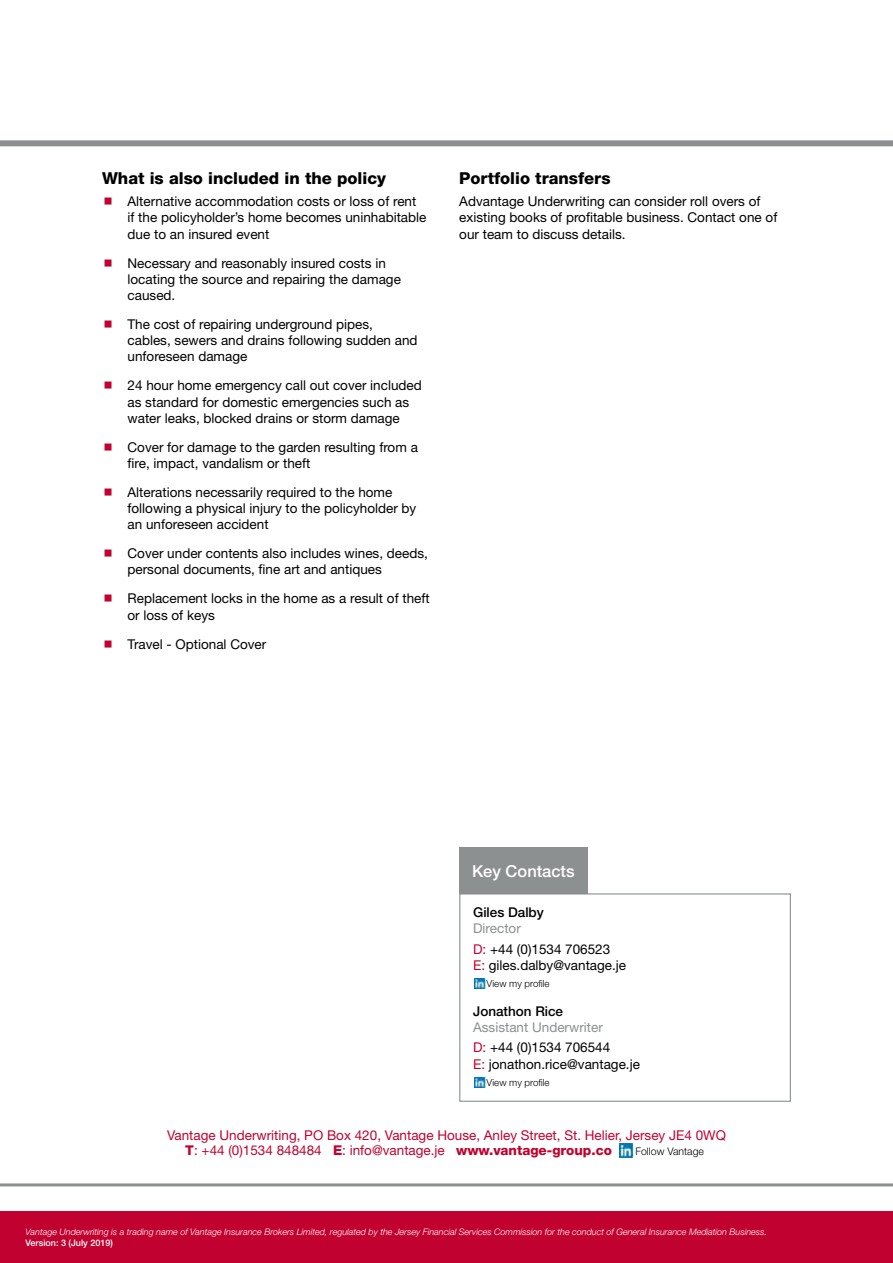
<style>
.page{position:relative;width:893px;height:1263px;background:#fff}
.page>*{position:absolute;margin:0;border:0;box-sizing:border-box;transform-origin:0 0}
.t1{font:800 16.5px "Helvetica Neue LT Std";color:#000}
.t2{font:500 16.5px "Helvetica Neue LT Std";color:#fff}
.t3{font:13.5px/16.2px "Helvetica Neue LT Std";color:#000}
.t4{font:13.5px/15px "Helvetica Neue LT Std";color:#c10230}
.t5{font:13.5px/20.4px "Helvetica Neue LT Std";color:#8c9091}
.t6{font:500 13.5px "Helvetica Neue LT Std";color:#000}
.t7{font:300 10.5px "Helvetica Neue LT Std";color:#000}
.t8{font:300 9.75px "Helvetica Neue LT Std";color:#000}
.t9{font:italic 300 9px "Helvetica Neue LT Std";color:#fff}
.t10{font:500 9px "Helvetica Neue LT Std";color:#fff}
.s1{color:#8c9091}
.s2{color:#c10230}
.s3{color:#000}
.s4{font-weight:800}
</style>
<div class="page">
<div style="left:0;top:140px;width:893px;height:6px;background:#8c9091"></div>
<hr style="left:0;top:1183px;width:893px;height:3px;background:#8c9091">
<div style="left:0;top:1212px;width:893px;height:51px;background:#c10230"></div>
<img style="left:619px;top:1143px;width:15px;height:14px">
<svg style="left:459px;top:893px;width:332px;height:209px"></svg>
<div style="left:459px;top:848px;width:129px;height:46px;background:#8c9091"></div>
<svg style="left:474px;top:979px;width:11px;height:10px"></svg>
<svg style="left:474px;top:1077px;width:11px;height:10px"></svg>
<p class="t1" style="left:102px;top:168px;width:285px">What is also included in the policy</p>
<p class="t3" style="left:128px;top:193px;width:300px">Alternative accommodation costs or loss of rent if the policyholder’s home becomes uninhabitable due to an insured event</p>
<p class="t3" style="left:128px;top:254px;width:275px">Necessary and reasonably insured costs in locating the source and repairing the damage caused.</p>
<p class="t3" style="left:128px;top:316px;width:292px">The cost of repairing underground pipes, cables, sewers and drains following sudden and unforeseen damage</p>
<p class="t3" style="left:128px;top:377px;width:296px">24 hour home emergency call out cover included as standard for domestic emergencies such as water leaks, blocked drains or storm damage</p>
<p class="t3" style="left:128px;top:439px;width:292px">Cover for damage to the garden resulting from a fire, impact, vandalism or theft</p>
<p class="t3" style="left:128px;top:484px;width:290px">Alterations necessarily required to the home following a physical injury to the policyholder by an unforeseen accident</p>
<p class="t3" style="left:128px;top:545px;width:302px">Cover under contents also includes wines, deeds, personal documents, fine art and antiques</p>
<p class="t3" style="left:128px;top:590px;width:304px">Replacement locks in the home as a result of theft or loss of keys</p>
<p class="t3" style="left:128px;top:635px;width:140px">Travel - Optional Cover</p>
<p class="t1" style="left:459px;top:168px;width:153px">Portfolio transfers</p>
<p class="t3" style="left:459px;top:193px;width:320px">Advantage Underwriting can consider roll overs of existing books of profitable business. Contact one of our team to discuss details.</p>
<p class="t2" style="left:472px;top:861px;width:104px">Key Contacts</p>
<p class="t6" style="left:473px;top:904px;width:72px">Giles Dalby</p>
<p class="t3" style="left:473px;top:918px;width:139px;line-height:20.4px"><span class="s1">Director<br></span><span class="s2">D:</span> +44 (0)1534 706523</p>
<p class="t3" style="left:473px;top:957px;width:155px"><span class="s2">E:</span> giles.dalby@vantage.je</p>
<p class="t6" style="left:473px;top:1003px;width:92px">Jonathon Rice</p>
<p class="t5" style="left:473px;top:1017px;width:139px">Assistant Underwriter<br><span class="s2">D:</span> <span class="s3">+44 (0)1534 706544</span></p>
<p class="t3" style="left:473px;top:1055px;width:168px"><span class="s2">E:</span> jonathon.rice@vantage.je</p>
<p class="t8" style="left:487px;top:978px;width:65px">View my profile</p>
<p class="t8" style="left:487px;top:1076px;width:65px">View my profile</p>
<p class="t4" style="left:185px;top:1128px;width:542px;text-indent:-18px">Vantage Underwriting, PO Box 420, Vantage House, Anley Street, St. Helier, Jersey JE4 0WQ<br><span class="s4">T</span>: +44 (0)1534 848484 <span class="s4">E</span>: info@vantage.je <span class="s4">www.vantage-group.co</span></p>
<p class="t7" style="left:635px;top:1145px;width:70px">Follow Vantage</p>
<p class="t9" style="left:26px;top:1226px;width:743px">Vantage Underwriting is a trading name of Vantage Insurance Brokers Limited, regulated by the Jersey Financial Services Commission for the conduct of General Insurance Mediation Business.</p>
<p class="t10" style="left:26px;top:1237px;width:89px">Version: 3 (July 2019)</p>
</div>
